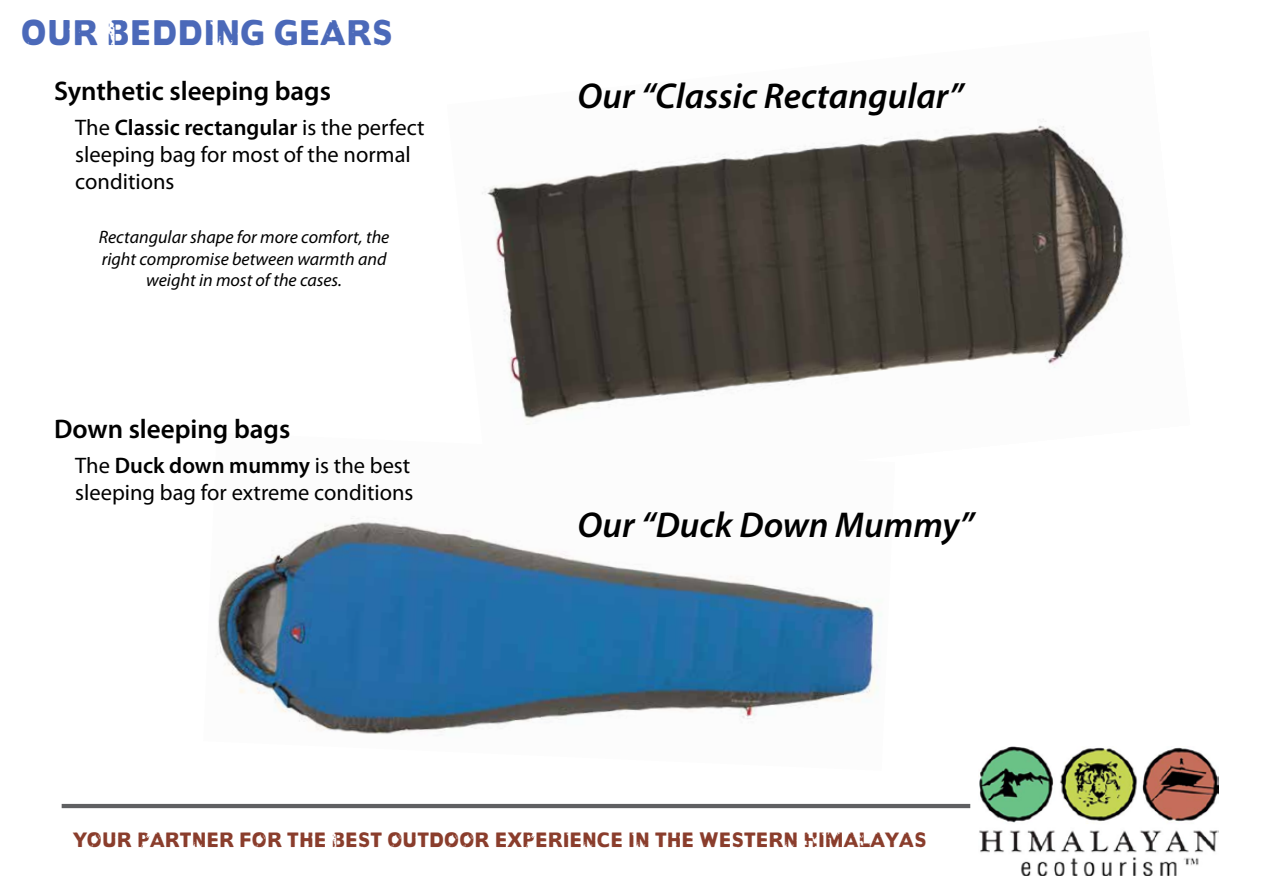
<style>
.page{position:relative;width:1263px;height:893px;background:#fff}
.page>*{position:absolute;margin:0;border:0;box-sizing:border-box;transform-origin:0 0}
.t1{font:italic 600 36px "Myriad Pro";color:#000}
.t2{font:36px "Anothernamefor";color:#4b69b9}
.t3{font:600 27px "Myriad Pro";color:#000}
.t4{font:22.5px/27px "Myriad Pro";color:#000}
.t5{font:21px "Anothernamefor";color:#8a3d2c}
.t6{font:italic 18px/21.6px "Myriad Pro";color:#000;text-align:center}
.s1{font-weight:600}
</style>
<div class="page">
<img style="left:979px;top:747px;width:239px;height:129px">
<hr style="left:62px;top:804px;width:908px;height:4px;background:#5f6062">
<img style="left:482px;top:119px;width:648px;height:306px">
<img style="left:217px;top:518px;width:664px;height:216px">
<h1 class="t2" style="left:21px;top:14px;width:373px">OUR BEDDING GEARS</h1>
<p class="t3" style="left:54px;top:73px;width:278px">Synthetic sleeping bags</p>
<p class="t4" style="left:75px;top:114px;width:351px">The <span class="s1">Classic rectangular</span> is the perfect sleeping bag for most of the normal conditions</p>
<p class="t6" style="left:99px;top:226px;width:292px">Rectangular shape for more comfort, the right compromise between warmth and weight in most of the cases.</p>
<p class="t3" style="left:54px;top:411px;width:238px">Down sleeping bags</p>
<p class="t4" style="left:75px;top:452px;width:340px">The <span class="s1">Duck down mummy</span> is the best sleeping bag for extreme conditions</p>
<h1 class="t1" style="left:578px;top:73px;width:387px">Our “Classic Rectangular”</h1>
<h1 class="t1" style="left:578px;top:502px;width:398px">Our “Duck Down Mummy”</h1>
<p class="t5" style="left:73px;top:828px;width:855px">YOUR PARTNER FOR THE BEST OUTDOOR EXPERIENCE IN THE WESTERN HIMALAYAS</p>
</div>
